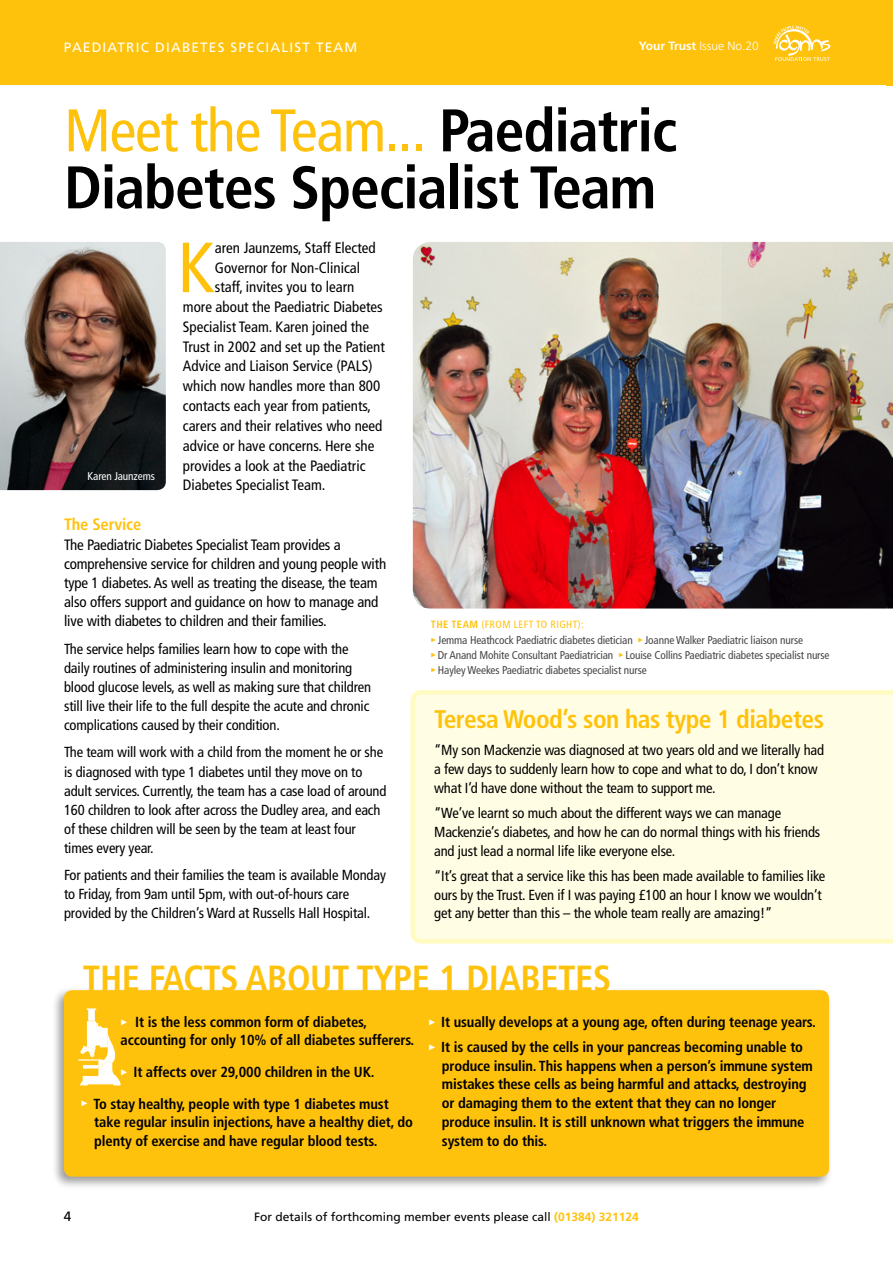
<style>
.page{position:relative;width:893px;height:1263px;background:#fff}
.page>*{position:absolute;margin:0;border:0;box-sizing:border-box;transform-origin:0 0}
.t1{font:condensed 70.8px "Frutiger LT";color:#ffc20c}
.t2{font:700 condensed 60px/57px "Frutiger LT";letter-spacing:-.02em;color:#000}
.t3{font:700 condensed 36.3px "Frutiger LT";letter-spacing:-.01em;color:#ffc20c}
.t4{font:700 condensed 25.5px "Frutiger LT";letter-spacing:-.02em;color:#ffc20c}
.t5{font:700 condensed 16.5px "Frutiger LT";letter-spacing:-.01em;color:#ffc20c}
.t6{font:condensed 15px/19px "Frutiger LT";color:#000}
.t7{font:condensed 14.55px/19px "Frutiger LT";letter-spacing:-.01em;color:#000}
.t8{font:700 condensed 14.55px/18.8px "Frutiger LT";letter-spacing:-.01em;color:#000}
.t9{font:13.5px "Frutiger LT";letter-spacing:.09em;color:#fff}
.t10{font:13.5px "Frutiger LT";color:#000}
.t11{font:12px "Frutiger LT";color:#000}
.t12{font:300 12px "Frutiger LT";color:#fff}
.t13{font:condensed 11.25px/15px "Frutiger LT";letter-spacing:-.01em;color:#464749}
.t14{font:condensed 11.25px "Frutiger LT";letter-spacing:-.01em;color:#fff}
.t15{font:condensed 10.5px "Frutiger LT";letter-spacing:.04em;color:#ffc20c}
.s1{font-weight:700}
.s2{font-weight:400;color:#ffc20c}
.s3{font-family:"Linobats";font-stretch:normal;font-size:5.7px;color:#ffc20c}
.s4{color:#444547}
.s5{font-family:"Linobats";font-weight:400;font-stretch:normal;font-size:7.5px;color:#fff}
.s6{font-weight:700;color:#ffc20c}
</style>
<div class="page">
<div style="left:410px;top:690px;width:482px;height:254px;background:#fffde3"></div>
<div style="left:51px;top:986px;width:782px;height:203px;background:#000;opacity:.38"></div>
<div style="left:64px;top:990px;width:765px;height:187px;background:#ffc20c;border-radius:9px"></div>
<div style="left:0;top:0;width:893px;height:85px;background:#ffc20c"></div>
<svg style="left:773px;top:26px;width:58px;height:35px"></svg>
<img style="left:413px;top:242px;width:480px;height:366px">
<svg style="left:78px;top:1008px;width:43px;height:78px"></svg>
<img style="left:0;top:242px;width:166px;height:248px">
<p class="t9" style="left:64px;top:39px;width:295px">PAEDIATRIC DIABETES SPECIALIST TEAM</p>
<p class="t12" style="left:639px;top:40px;width:121px"><span class="s1">Your Trust</span> Issue No.20</p>
<h2 class="t2" style="left:64px;top:102px;width:615px"><span class="s2">Meet the Team...</span> Paediatric<br>Diabetes Specialist Team</h2>
<p class="t14" style="left:88px;top:469px;width:69px">Karen Jaunzems</p>
<h1 class="t1" style="left:178px;top:226px;width:38px">K</h1>
<p class="t6" style="left:215px;top:239px;width:162px">aren Jaunzems, Staff Elected</p>
<p class="t6" style="left:215px;top:258px;width:147px">Governor for Non-Clinical</p>
<p class="t6" style="left:215px;top:278px;width:141px">staff, invites you to learn</p>
<p class="t6" style="left:183px;top:297px;width:201px">more about the Paediatric Diabetes</p>
<p class="t6" style="left:183px;top:317px;width:188px">Specialist Team. Karen joined the</p>
<p class="t6" style="left:183px;top:337px;width:204px">Trust in 2002 and set up the Patient</p>
<p class="t6" style="left:183px;top:357px;width:191px">Advice and Liaison Service (PALS)</p>
<p class="t6" style="left:183px;top:377px;width:199px">which now handles more than 800</p>
<p class="t6" style="left:183px;top:396px;width:190px">contacts each year from patients,</p>
<p class="t6" style="left:183px;top:416px;width:201px">carers and their relatives who need</p>
<p class="t6" style="left:183px;top:436px;width:193px">advice or have concerns. Here she</p>
<p class="t6" style="left:183px;top:456px;width:184px">provides a look at the Paediatric</p>
<p class="t6" style="left:183px;top:476px;width:144px">Diabetes Specialist Team.</p>
<p class="t5" style="left:64px;top:514px;width:79px">The Service</p>
<p class="t6" style="left:64px;top:535px;width:324px">The Paediatric Diabetes Specialist Team provides a comprehensive service for children and young people with type 1 diabetes. As well as treating the disease, the team also offers support and guidance on how to manage and live with diabetes to children and their families.</p>
<p class="t7" style="left:64px;top:639px;width:309px">The service helps families learn how to cope with the daily routines of administering insulin and monitoring blood glucose levels, as well as making sure that children still live their life to the full despite the acute and chronic complications caused by their condition.</p>
<p class="t7" style="left:64px;top:743px;width:324px">The team will work with a child from the moment he or she is diagnosed with type 1 diabetes until they move on to adult services. Currently, the team has a case load of around 160 children to look after across the Dudley area, and each of these children will be seen by the team at least four times every year.</p>
<p class="t7" style="left:64px;top:866px;width:323px">For patients and their families the team is available Monday to Friday, from 9am until 5pm, with out-of-hours care provided by the Children’s Ward at Russells Hall Hospital.</p>
<p class="t15" style="left:431px;top:619px;width:154px"><span class="s1">THE TEAM</span> (FROM LEFT TO RIGHT):</p>
<p class="t13" style="left:431px;top:632px;width:400px"><span class="s3">q</span> <span class="s4">Jemma Heathcock Paediatric diabetes dietician</span> <span class="s3">q</span> Joanne Walker Paediatric liaison nurse<br><span class="s3">q</span> Dr Anand Mohite Consultant Paediatrician <span class="s3">q</span> Louise Collins Paediatric diabetes specialist nurse <span class="s3">q</span> Hayley Weekes Paediatric diabetes specialist nurse</p>
<h3 class="t4" style="left:434px;top:704px;width:392px">Teresa Wood’s son has type 1 diabetes</h3>
<p class="t7" style="left:434px;top:741px;width:392px">“My son Mackenzie was diagnosed at two years old and we literally had a few days to suddenly learn how to cope and what to do, I don’t know what I’d have done without the team to support me.</p>
<p class="t7" style="left:434px;top:804px;width:388px">“We’ve learnt so much about the different ways we can manage<br>Mackenzie’s diabetes, and how he can do normal things with his friends and just lead a normal life like everyone else.</p>
<p class="t7" style="left:434px;top:866px;width:393px">“It’s great that a service like this has been made available to families like ours by the Trust. Even if I was paying £100 an hour I know we wouldn’t get any better than this – the whole team really are amazing!”</p>
<h3 class="t3" style="left:83px;top:956px;width:530px">THE FACTS ABOUT TYPE 1 DIABETES</h3>
<p class="t8" style="left:428px;top:1009px;width:389px;line-height:25.2px"><span class="s5">q</span> It usually develops at a young age, often during teenage years. <span class="s5">q</span> It is caused by the cells in your pancreas becoming unable to</p>
<p class="t8" style="left:442px;top:1056px;width:372px">produce insulin. This happens when a person’s immune system mistakes these cells as being harmful and attacks, destroying or damaging them to the extent that they can no longer produce insulin. It is still unknown what triggers the immune system to do this.</p>
<p class="t8" style="left:121px;top:1012px;width:295px"><span class="s5">q</span> It is the less common form of diabetes, accounting for only 10% of all diabetes sufferers.</p>
<p class="t8" style="left:81px;top:1056px;width:309px;line-height:31.5px;text-indent:40px"><span class="s5">q</span> It affects over 29,000 children in the UK.<br><span class="s5">q</span> To stay healthy, people with type 1 diabetes must</p>
<p class="t8" style="left:94px;top:1113px;width:320px">take regular insulin injections, have a healthy diet, do plenty of exercise and have regular blood tests.</p>
<p class="t10" style="left:64px;top:1208px;width:9px">4</p>
<p class="t11" style="left:254px;top:1210px;width:386px">For details of forthcoming member events please call <span class="s6">(01384) 321124</span></p>
</div>
